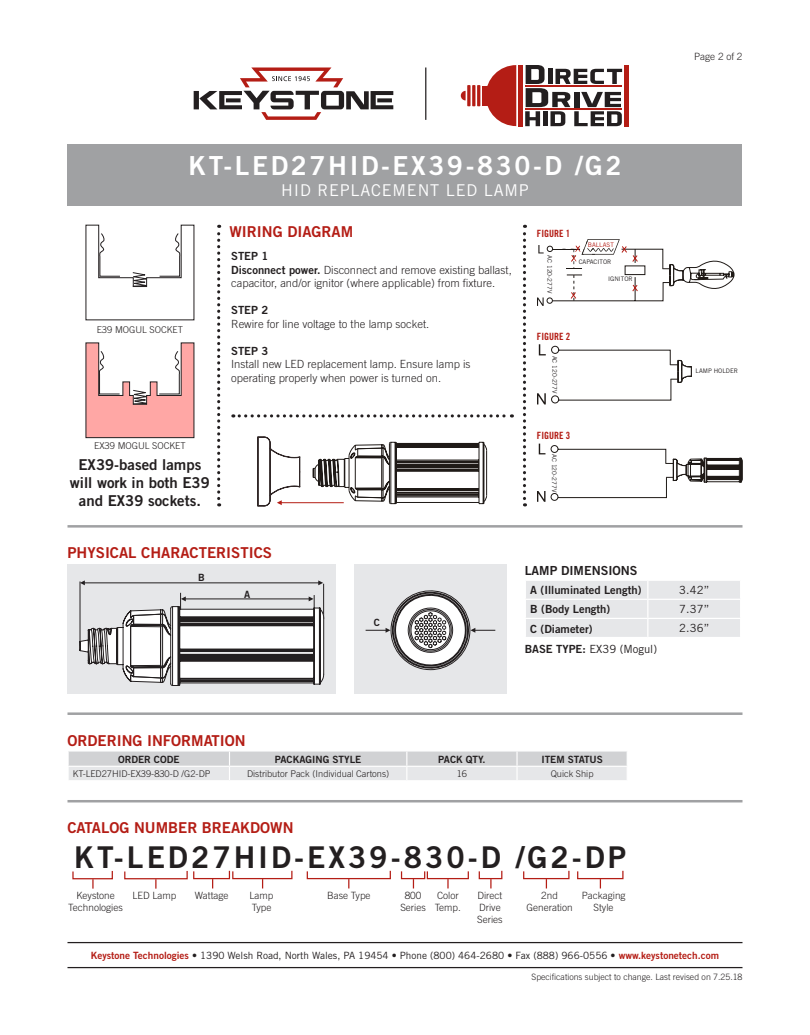
<style>
.page{position:relative;width:810px;height:1035px;background:#fff}
.page>*{position:absolute;margin:0;border:0;box-sizing:border-box;transform-origin:0 0}
.t1{font:30px "Trade Gothic Bold Two";letter-spacing:.1em;color:#231f20}
.t2{font:26.25px "Trade Gothic Bold Two";letter-spacing:.1em;color:#fff}
.t3{font:16.25px "Trade Gothic";letter-spacing:.05em;color:#fff}
.t4{font:15px "Trade Gothic Bold Two";color:#b41d15}
.t5{font:15px/18px "Trade Gothic Bold Two";color:#231f20;text-align:center}
.t6{font:12.5px "Trade Gothic Bold Two";color:#231f20}
.t7{font:300 11.25px/13.5px "Trade Gothic";color:#231f20}
.t8{font:11.25px "Trade Gothic Bold Two";color:#231f20}
.t9{font:11.25px "Trade Gothic";color:#231f20}
.t10{font:300 10px/12px "Trade Gothic";color:#231f20;text-align:center}
.t11{font:10px "Trade Gothic";color:#231f20}
.t12{font:10px "Trade Gothic Bold Two";color:#231f20}
.t13{font:10px "Trade Gothic Bold Cond Twenty";color:#b41d15}
.t14{font:300 9.38px "Trade Gothic";color:#231f20}
.t15{font:300 9.25px "Trade Gothic";color:#231f20}
.t16{font:300 8.75px "Trade Gothic";color:#231f20}
.t17{font:6.25px "Trade Gothic";color:#231f20}
.t18{font:6.25px "Trade Gothic";color:#b41d15}
.s1{font-family:"Trade Gothic Bold Two";font-weight:400}
.s2{font-family:"Trade Gothic Bold Two"}
.s3{font-family:"Trade Gothic Bold Two";color:#b41d15}
</style>
<div class="page">
<svg style="left:68px;top:751px;width:559px;height:29px;background:#dddee0"></svg>
<hr style="left:68px;top:800px;width:674px;height:2px;background:#a0a1a3">
<hr style="left:68px;top:525px;width:674px;height:3px;background:#a0a1a3">
<hr style="left:68px;top:712px;width:674px;height:3px;background:#a0a1a3">
<hr style="left:68px;top:967px;width:674px;height:1px;background:#231f20">
<hr style="left:68px;top:942px;width:674px;height:1px;background:#231f20">
<svg style="left:72px;top:870px;width:41px;height:19px"></svg>
<svg style="left:124px;top:870px;width:169px;height:19px"></svg>
<div style="left:401px;top:871px;width:24px;height:8px;border:1px solid #b41d15"></div>
<svg style="left:306px;top:870px;width:85px;height:18px"></svg>
<div style="left:427px;top:871px;width:42px;height:8px;border:1px solid #b41d15"></div>
<svg style="left:447px;top:879px;width:2px;height:9px"></svg>
<svg style="left:577px;top:870px;width:47px;height:18px"></svg>
<svg style="left:478px;top:870px;width:25px;height:18px"></svg>
<svg style="left:523px;top:870px;width:47px;height:18px"></svg>
<div style="left:68px;top:144px;width:674px;height:62px;background:#a0a1a3"></div>
<div style="left:526px;top:581px;width:214px;height:56px;background:#e6e7e9"></div>
<div style="left:354px;top:564px;width:153px;height:130px;background:#e6e7e9"></div>
<svg style="left:366px;top:590px;width:129px;height:81px"></svg>
<div style="left:68px;top:564px;width:268px;height:130px;background:#e6e7e9"></div>
<hr style="left:323px;top:584px;width:1px;height:35px;background:#231f20">
<svg style="left:318px;top:580px;width:5px;height:5px"></svg>
<svg style="left:81px;top:580px;width:4px;height:5px"></svg>
<hr style="left:84px;top:582px;width:236px;height:1px;background:#231f20">
<hr style="left:80px;top:581px;width:1px;height:65px;background:#231f20">
<svg style="left:79px;top:593px;width:245px;height:93px"></svg>
<svg style="left:537px;top:239px;width:198px;height:67px"></svg>
<svg style="left:537px;top:344px;width:155px;height:60px"></svg>
<svg style="left:537px;top:444px;width:206px;height:58px"></svg>
<svg style="left:523px;top:225px;width:3px;height:281px"></svg>
<svg style="left:217px;top:225px;width:3px;height:281px"></svg>
<svg style="left:85px;top:224px;width:110px;height:97px"></svg>
<svg style="left:85px;top:342px;width:110px;height:96px"></svg>
<svg style="left:233px;top:414px;width:279px;height:4px"></svg>
<svg style="left:312px;top:442px;width:176px;height:63px"></svg>
<svg style="left:257px;top:436px;width:44px;height:71px"></svg>
<hr style="left:281px;top:502px;width:63px;height:1px;background:#b41d15">
<svg style="left:194px;top:68px;width:199px;height:52px"></svg>
<hr style="left:425px;top:68px;width:1px;height:52px;background:#231f20">
<svg style="left:487px;top:65px;width:29px;height:61px"></svg>
<hr style="left:519px;top:65px;width:4px;height:61px;background:#b41d15">
<div style="left:624px;top:65px;width:5px;height:61px;background:#b41d15"></div>
<div style="left:482px;top:86px;width:6px;height:20px;background:#b41d15"></div>
<svg style="left:461px;top:91px;width:5px;height:9px"></svg>
<hr style="left:477px;top:85px;width:3px;height:21px;background:#b41d15">
<hr style="left:472px;top:85px;width:3px;height:21px;background:#b41d15">
<svg style="left:467px;top:85px;width:4px;height:21px"></svg>
<svg style="left:525px;top:65px;width:97px;height:61px"></svg>
<p class="t2" style="left:189px;top:149px;width:434px">KT-LED27HID-EX39-830-D /G2</p>
<p class="t3" style="left:281px;top:180px;width:249px">HID REPLACEMENT LED LAMP</p>
<p class="t14" style="left:97px;top:324px;width:88px">E39 MOGUL SOCKET</p>
<p class="t4" style="left:230px;top:222px;width:125px">WIRING DIAGRAM</p>
<p class="t8" style="left:231px;top:249px;width:39px">STEP 1</p>
<p class="t7" style="left:231px;top:263px;width:282px"><span class="s1">Disconnect power.</span> Disconnect and remove existing ballast, capacitor, and/or ignitor (where applicable) from fixture.</p>
<p class="t8" style="left:231px;top:303px;width:39px">STEP 2</p>
<p class="t7" style="left:231px;top:317px;width:200px">Rewire for line voltage to the lamp socket.</p>
<p class="t8" style="left:231px;top:344px;width:39px">STEP 3</p>
<p class="t7" style="left:231px;top:357px;width:241px">Install new LED replacement lamp. Ensure lamp is operating properly when power is turned on.</p>
<p class="t14" style="left:94px;top:440px;width:93px">EX39 MOGUL SOCKET</p>
<p class="t5" style="left:70px;top:456px;width:141px">EX39-based lamps will work in both E39 and EX39 sockets.</p>
<p class="t4" style="left:68px;top:544px;width:206px">PHYSICAL CHARACTERISTICS</p>
<p class="t13" style="left:537px;top:227px;width:35px">FIGURE 1</p>
<p class="t18" style="left:588px;top:241px;width:28px">BALLAST</p>
<p class="t17" style="left:553px;top:255px;width:40px;rotate:90deg">AC 120-277V</p>
<p class="t17" style="left:579px;top:258px;width:34px">CAPACITOR</p>
<p class="t17" style="left:608px;top:275px;width:26px">IGNITOR</p>
<p class="t13" style="left:537px;top:330px;width:35px">FIGURE 2</p>
<p class="t17" style="left:558px;top:356px;width:40px;rotate:90deg">AC 120-277V</p>
<p class="t13" style="left:537px;top:429px;width:35px">FIGURE 3</p>
<p class="t17" style="left:558px;top:454px;width:40px;rotate:90deg">AC 120-277V</p>
<p class="t10" style="left:694px;top:51px;width:50px">Page 2 of 2</p>
<p class="t17" style="left:696px;top:367px;width:44px">LAMP HOLDER</p>
<p class="t12" style="left:198px;top:571px;width:8px">B</p>
<p class="t12" style="left:244px;top:588px;width:8px">A</p>
<p class="t12" style="left:374px;top:616px;width:8px">C</p>
<p class="t6" style="left:525px;top:562px;width:114px">LAMP DIMENSIONS</p>
<p class="t8" style="left:530px;top:583px;width:113px">A (Illuminated Length)</p>
<p class="t9" style="left:679px;top:583px;width:32px">3.42”</p>
<p class="t8" style="left:530px;top:602px;width:81px">B (Body Length)</p>
<p class="t9" style="left:679px;top:602px;width:32px">7.37”</p>
<p class="t8" style="left:530px;top:622px;width:64px">C (Diameter)</p>
<p class="t9" style="left:679px;top:621px;width:32px">2.36”</p>
<p class="t9" style="left:525px;top:642px;width:134px"><span class="s2">BASE TYPE:</span> EX39 (Mogul)</p>
<p class="t4" style="left:68px;top:731px;width:180px">ORDERING INFORMATION</p>
<p class="t12" style="left:118px;top:753px;width:63px">ORDER CODE</p>
<p class="t12" style="left:275px;top:753px;width:88px">PACKAGING STYLE</p>
<p class="t12" style="left:438px;top:753px;width:49px">PACK QTY.</p>
<p class="t12" style="left:541px;top:753px;width:63px">ITEM STATUS</p>
<p class="t15" style="left:73px;top:768px;width:139px">KT-LED27HID-EX39-830-D /G2-DP</p>
<p class="t15" style="left:247px;top:768px;width:144px">Distributor Pack (Individual Cartons)</p>
<p class="t15" style="left:457px;top:768px;width:12px">16</p>
<p class="t15" style="left:551px;top:768px;width:44px">Quick Ship</p>
<p class="t4" style="left:68px;top:819px;width:228px">CATALOG NUMBER BREAKDOWN</p>
<p class="t1" style="left:74px;top:839px;width:554px">KT-LED27HID-EX39-830-D /G2-DP</p>
<p class="t10" style="left:68px;top:890px;width:56px">Keystone<br>Technologies</p>
<p class="t10" style="left:133px;top:890px;width:45px">LED Lamp</p>
<p class="t10" style="left:250px;top:890px;width:25px;text-align:left">Lamp<br>Type</p>
<p class="t10" style="left:400px;top:890px;width:27px">800<br>Series</p>
<p class="t10" style="left:195px;top:890px;width:35px">Wattage</p>
<p class="t10" style="left:327px;top:890px;width:45px">Base Type</p>
<p class="t10" style="left:435px;top:890px;width:28px;text-align:left">Color<br>Temp.</p>
<p class="t10" style="left:582px;top:890px;width:45px">Packaging<br>Style</p>
<p class="t10" style="left:477px;top:890px;width:27px;text-align:left">Direct<br>Drive<br>Series</p>
<p class="t10" style="left:541px;top:890px;width:18px">2nd</p>
<p class="t10" style="left:527px;top:902px;width:48px">Generation</p>
<p class="t11" style="left:91px;top:949px;width:630px"><span class="s3">Keystone Technologies</span> <span class="s2">•</span> 1390 Welsh Road, North Wales, PA 19454 <span class="s2">•</span> Phone (800) 464-2680 <span class="s2">•</span> Fax (888) 966-0556 • <span class="s3">www.keystonetech.com</span></p>
<p class="t16" style="left:531px;top:972px;width:213px">Specifications subject to change. Last revised on 7.25.18</p>
</div>
